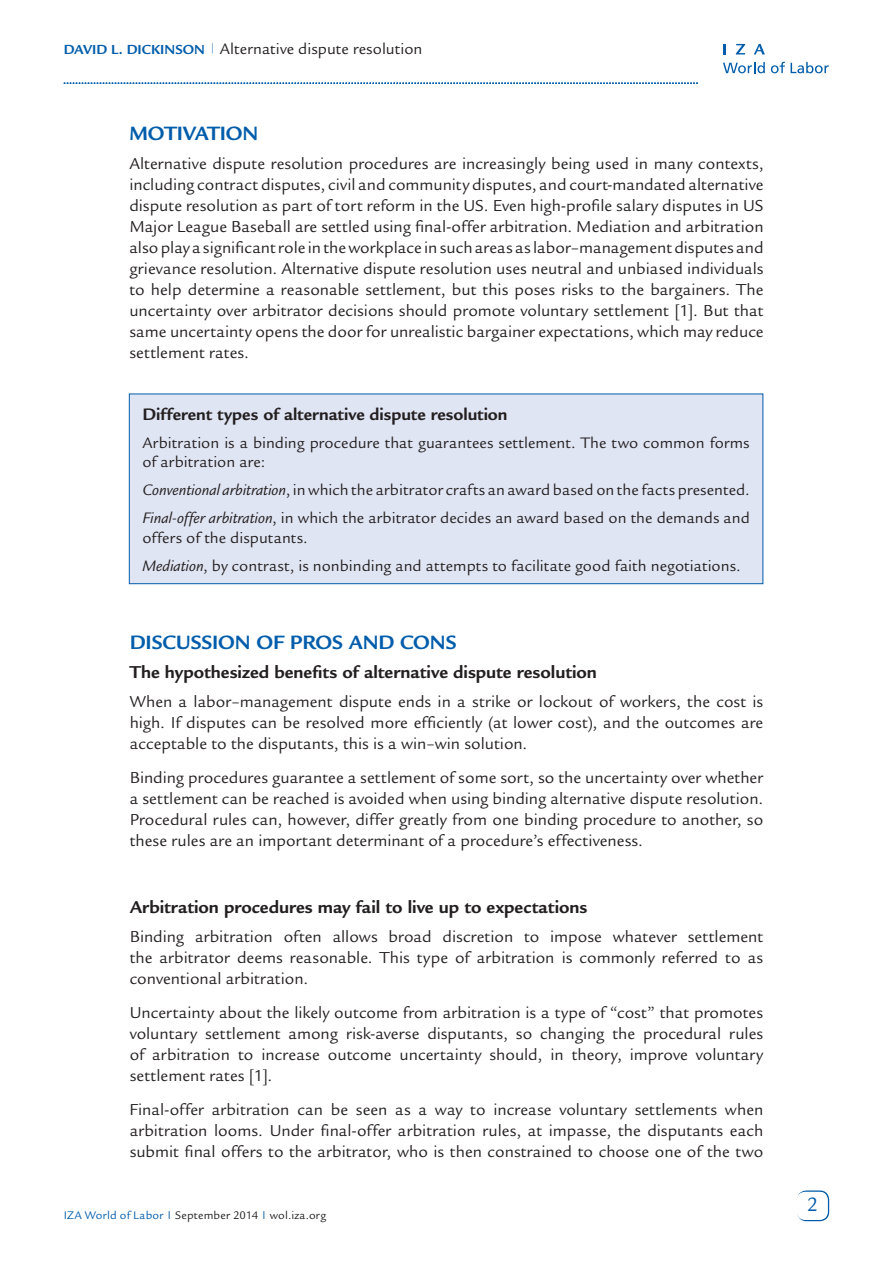
<style>
.page{position:relative;width:893px;height:1263px;background:#fff}
.page>*{position:absolute;margin:0;border:0;box-sizing:border-box;transform-origin:0 0}
.t1{font:700 21px "Legacy Sans Std";letter-spacing:-.01em;color:#015dab}
.t2{font:21px "Legacy Sans Std";color:#015dab}
.t3{font:700 18.75px "Legacy Sans Std";letter-spacing:.005em;color:#231f20}
.t4{font:700 18px "Legacy Sans Std";letter-spacing:.005em;color:#231f20}
.t5{font:17.25px/21px "Legacy Sans Std";color:#231f20;text-align:justify}
.t6{font:16.5px/28px "Legacy Sans Std";letter-spacing:.005em;color:#231f20}
.t7{font:12px "Legacy Sans Std";letter-spacing:.02em;color:#231f20}
.s1{font-weight:700;font-size:14.25px;color:#015dab}
.s2{font-style:italic}
.s3{color:#015dab}
</style>
<div class="page">
<div style="left:797px;top:1190px;width:32px;height:31px;border:2px solid #015dab;border-radius:9px"></div>
<div style="left:797px;top:1192px;width:31px;height:28px;background:#fff;border-radius:9px"></div>
<svg style="left:723px;top:62px;width:42px;height:11px"></svg>
<svg style="left:771px;top:62px;width:14px;height:11px"></svg>
<svg style="left:791px;top:62px;width:38px;height:11px"></svg>
<svg style="left:723px;top:44px;width:3px;height:10px"></svg>
<svg style="left:736px;top:44px;width:9px;height:10px"></svg>
<svg style="left:754px;top:44px;width:11px;height:10px"></svg>
<svg style="left:64px;top:82px;width:634px;height:2px"></svg>
<div style="left:129px;top:394px;width:634px;height:190px;background:#e0e5f3"></div>
<div style="left:129px;top:394px;width:634px;height:190px;border:1px solid #015dab"></div>
<p class="t6" style="left:64px;top:35px;width:360px"><span class="s1">David L. Dickinson</span> <sup>|</sup> Alternative dispute resolution</p>
<p class="t1" style="left:129px;top:121px;width:104px">MOTIVATION</p>
<p class="t5" style="left:129px;top:154px;width:636px">Alternative dispute resolution procedures are increasingly being used in many contexts, including contract disputes, civil and community disputes, and court-mandated alternative dispute resolution as part of tort reform in the US. Even high-profile salary disputes in US Major League Baseball are settled using final-offer arbitration. Mediation and arbitration also play a significant role in the workplace in such areas as labor–management disputes and grievance resolution. Alternative dispute resolution uses neutral and unbiased individuals to help determine a reasonable settlement, but this poses risks to the bargainers. The uncertainty over arbitrator decisions should promote voluntary settlement [1]. But that same uncertainty opens the door for unrealistic bargainer expectations, which may reduce settlement rates.</p>
<p class="t4" style="left:142px;top:403px;width:367px">Different types of alternative dispute resolution</p>
<p class="t6" style="left:142px;top:433px;width:609px;line-height:19.5px">Arbitration is a binding procedure that guarantees settlement. The two common forms of arbitration are:</p>
<p class="t6" style="left:142px;top:476px;width:609px"><span class="s2">Conventional arbitration</span>, in which the arbitrator crafts an award based on the facts presented.<br><span class="s2">Final-offer arbitration</span>, in which the arbitrator decides an award based on the demands and</p>
<p class="t6" style="left:142px;top:523px;width:600px">offers of the disputants.<br><span class="s2">Mediation</span>, by contrast, is nonbinding and attempts to facilitate good faith negotiations.</p>
<p class="t1" style="left:130px;top:630px;width:74px">DISCUSSION</p>
<p class="t1" style="left:257px;top:630px;width:159px">OF PROS AN D CONS</p>
<p class="t3" style="left:130px;top:661px;width:469px">The hypothesized benefits of alternative dispute resolution</p>
<p class="t5" style="left:130px;top:692px;width:635px">When a labor–management dispute ends in a strike or lockout of workers, the cost is high. If disputes can be resolved more efficiently (at lower cost), and the outcomes are acceptable to the disputants, this is a win–win solution.</p>
<p class="t5" style="left:130px;top:767px;width:635px">Binding procedures guarantee a settlement of some sort, so the uncertainty over whether a settlement can be reached is avoided when using binding alternative dispute resolution.<br>Procedural rules can, however, differ greatly from one binding procedure to another, so these rules are an important determinant of a procedure’s effectiveness.</p>
<p class="t3" style="left:130px;top:896px;width:459px">Arbitration procedures may fail to live up to expectations</p>
<p class="t5" style="left:130px;top:927px;width:635px">Binding arbitration often allows broad discretion to impose whatever settlement the arbitrator deems reasonable. This type of arbitration is commonly referred to as conventional arbitration.</p>
<p class="t5" style="left:130px;top:1002px;width:635px">Uncertainty about the likely outcome from arbitration is a type of “cost” that promotes voluntary settlement among risk-averse disputants, so changing the procedural rules of arbitration to increase outcome uncertainty should, in theory, improve voluntary settlement rates [1].</p>
<p class="t5" style="left:130px;top:1099px;width:635px">Final-offer arbitration can be seen as a way to increase voluntary settlements when arbitration looms. Under final-offer arbitration rules, at impasse, the disputants each submit final offers to the arbitrator, who is then constrained to choose one of the two</p>
<p class="t7" style="left:64px;top:1208px;width:264px"><span class="s3">IZA World of Labor</span> <sup>|</sup> September 2014 <sup>|</sup> wol.iza.org</p>
<p class="t2" style="left:807px;top:1192px;width:13px">2</p>
</div>
